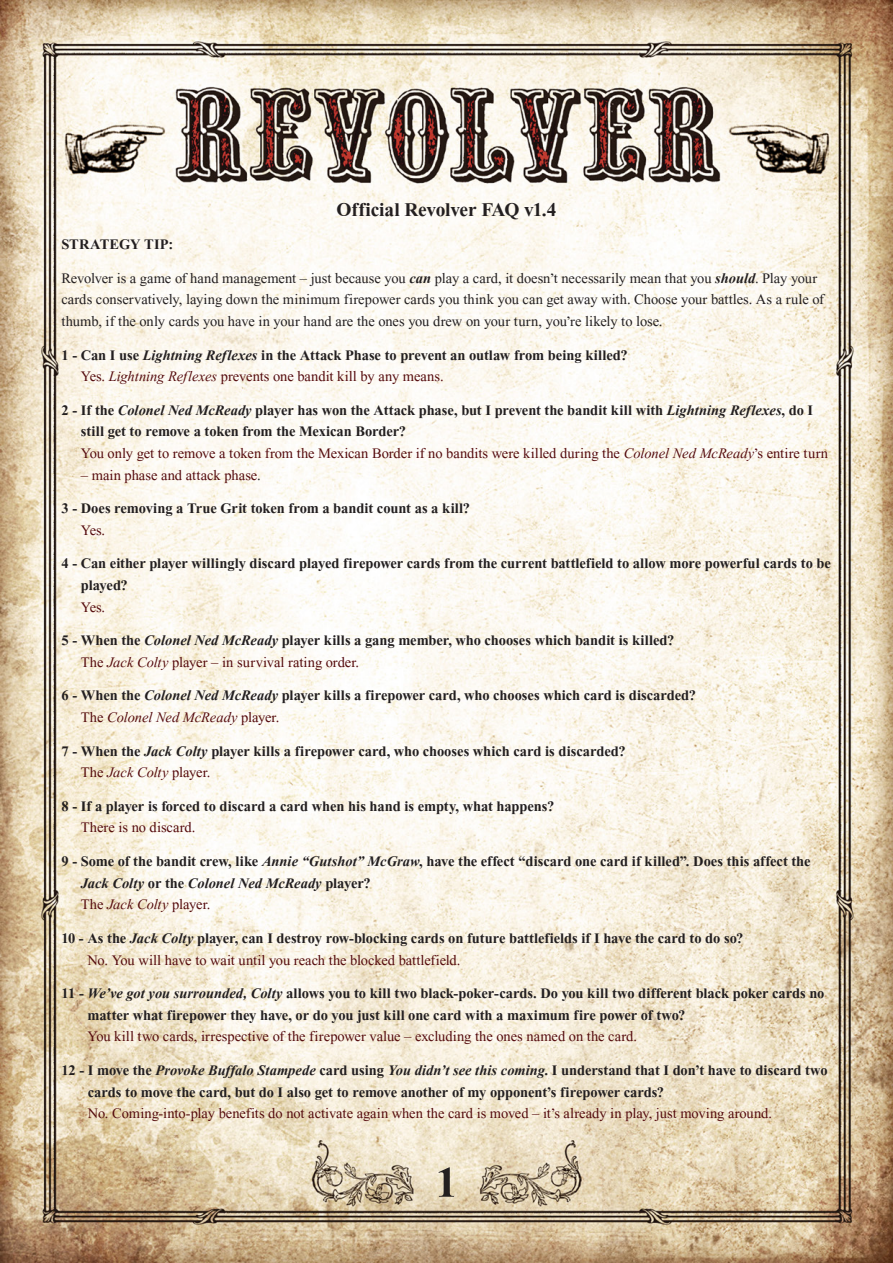
<style>
.page{position:relative;width:893px;height:1263px;background:#fff}
.page>*{position:absolute;margin:0;border:0;box-sizing:border-box;transform-origin:0 0}
.t1{font:700 54px "Aparajita";color:#231f20}
.t2{font:700 24px "Aparajita";letter-spacing:-.005em;color:#231f20}
.t3{font:700 18px/21.6px "Aparajita";letter-spacing:-.005em;color:#231f20}
.t4{font:18px/21.6px "Aparajita";color:#231f20}
.t5{font:18px "Aparajita";letter-spacing:.005em;color:#550b0d}
.s1{font-weight:700;font-style:italic}
.s2{font-style:italic}
.s3{font-weight:400;color:#550b0d}
.s4{font-weight:400;font-style:italic;color:#550b0d}
.s5{color:#231f20}
</style>
<div class="page">
<img style="left:0;top:0;width:893px;height:1263px">
<img style="left:756px;top:1134px;width:75px;height:67px">
<p class="t2" style="left:337px;top:198px;width:221px">Official Revolver FAQ v1.4</p>
<p class="t3" style="left:62px;top:235px;width:113px">STRATEGY TIP:</p>
<p class="t4" style="left:62px;top:269px;width:764px">Revolver is a game of hand management – just because you <span class="s1">can</span> play a card, it doesn’t necessarily mean that you <span class="s1">should</span>. Play your cards conservatively, laying down the minimum firepower cards you think you can get away with. Choose your battles. As a rule of thumb, if the only cards you have in your hand are the ones you drew on your turn, you’re likely to lose.</p>
<p class="t3" style="left:81px;top:346px;width:548px;text-indent:-19px">1 - Can I use <span class="s2">Lightning Reflexes</span> in the Attack Phase to prevent an outlaw from being killed?<br><span class="s3">Yes.</span> <span class="s4">Lightning Reflexes</span> <span class="s3">prevents one bandit kill by any means.</span></p>
<p class="t3" style="left:81px;top:401px;width:749px;text-indent:-19px">2 - If the <span class="s2">Colonel Ned McReady</span> player has won the Attack phase, but I prevent the bandit kill with <span class="s2">Lightning Reflexes</span>, do I still get to remove a token from the Mexican Border?<br><span class="s3">You only get to remove a token from the Mexican Border if no bandits were killed during the</span> <span class="s4">Colonel Ned McReady</span><span class="s3">’s entire turn</span></p>
<p class="t5" style="left:81px;top:466px;width:181px">– main phase and attack phase<span class="s5">.</span></p>
<p class="t3" style="left:81px;top:499px;width:391px;text-indent:-19px">3 - Does removing a True Grit token from a bandit count as a kill?<br><span class="s3">Yes.</span></p>
<p class="t3" style="left:81px;top:555px;width:752px;text-indent:-19px">4 - Can either player willingly discard played firepower cards from the current battlefield to allow more powerful cards to be played?<br><span class="s3">Yes.</span></p>
<p class="t3" style="left:81px;top:631px;width:595px;text-indent:-19px">5 - When the <span class="s2">Colonel Ned McReady</span> player kills a gang member, who chooses which bandit is killed?<br><span class="s3">The</span> <span class="s4">Jack Colty</span> <span class="s3">player – in survival rating order.</span></p>
<p class="t3" style="left:81px;top:687px;width:617px;text-indent:-19px">6 - When the <span class="s2">Colonel Ned McReady</span> player kills a firepower card, who chooses which card is discarded?<br><span class="s3">The</span> <span class="s4">Colonel Ned McReady</span> <span class="s3">player.</span></p>
<p class="t3" style="left:81px;top:742px;width:546px;text-indent:-19px">7 - When the <span class="s2">Jack Colty</span> player kills a firepower card, who chooses which card is discarded?<br><span class="s3">The</span> <span class="s4">Jack Colty</span> <span class="s3">player.</span></p>
<p class="t3" style="left:81px;top:797px;width:475px;text-indent:-19px">8 - If a player is forced to discard a card when his hand is empty, what happens?<br><span class="s3">There is no discard.</span></p>
<p class="t3" style="left:81px;top:852px;width:731px;text-indent:-19px">9 - Some of the bandit crew, like <span class="s2">Annie “Gutshot” McGraw</span>, have the effect “discard one card if killed”. Does this affect the<br><span class="s2">Jack Colty</span> or the <span class="s2">Colonel Ned McReady</span> player?<br><span class="s3">The</span> <span class="s4">Jack Colty</span> <span class="s3">player.</span></p>
<p class="t3" style="left:87px;top:929px;width:657px;text-indent:-26px">10 - As the <span class="s2">Jack Colty</span> player, can I destroy row-blocking cards on future battlefields if I have the card to do so?<br><span class="s3">No. You will have to wait until you reach the blocked battlefield.</span></p>
<p class="t3" style="left:87px;top:984px;width:738px;text-indent:-26px">11 - <span class="s2">We’ve got you surrounded, Colty</span> allows you to kill two black-poker-cards. Do you kill two different black poker cards no matter what firepower they have, or do you just kill one card with a maximum fire power of two?<br><span class="s3">You kill two cards, irrespective of the firepower value – excluding the ones named on the card.</span></p>
<p class="t3" style="left:88px;top:1061px;width:741px;text-indent:-26px">12 - I move the <span class="s2">Provoke Buffalo Stampede</span> card using <span class="s2">You didn’t see this coming</span>. I understand that I don’t have to discard two cards to move the card, but do I also get to remove another of my opponent’s firepower cards?<br><span class="s3">No. Coming-into-play benefits do not activate again when the card is moved – it’s already in play, just moving around.</span></p>
<p class="t1" style="left:436px;top:1157px;width:23px">1</p>
</div>
